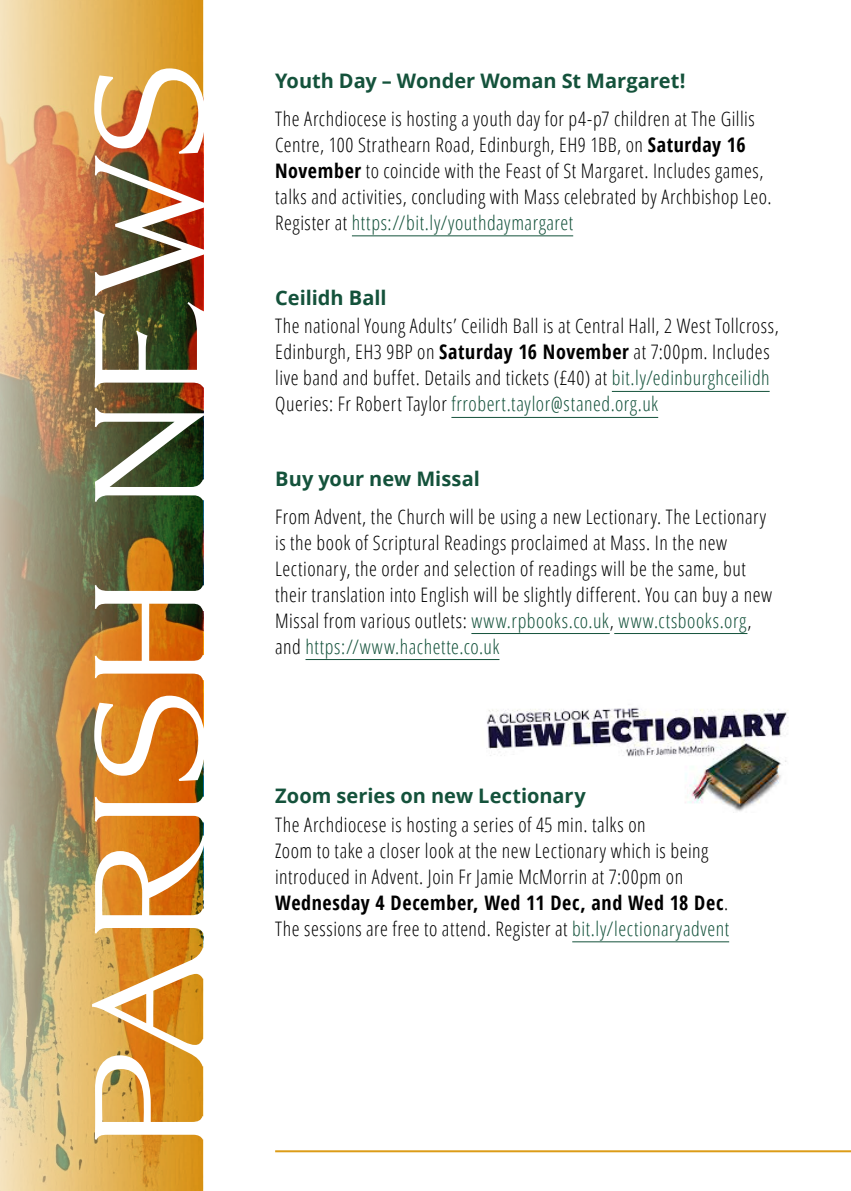
<style>
.page{position:relative;width:851px;height:1191px;background:#fff}
.page>*{position:absolute;margin:0;border:0;box-sizing:border-box;transform-origin:0 0}
.t1{font:300 156px "Grand Central";letter-spacing:-.01em;color:#fff}
.t2{font:300 condensed 20px/26px "Open Sans";letter-spacing:.025em;color:#000}
.t3{font:700 20px "Open Sans";color:#14523b}
.s1{font-weight:700}
.s2{color:#14523b}
</style>
<div class="page">
<img style="left:487px;top:707px;width:301px;height:106px">
<hr style="left:352px;top:235px;width:221px;height:1px;background:#14523b">
<hr style="left:611px;top:391px;width:158px;height:1px;background:#14523b">
<hr style="left:451px;top:417px;width:207px;height:1px;background:#14523b">
<hr style="left:471px;top:633px;width:138px;height:1px;background:#14523b">
<hr style="left:614px;top:633px;width:133px;height:1px;background:#14523b">
<hr style="left:305px;top:659px;width:194px;height:1px;background:#14523b">
<hr style="left:572px;top:941px;width:157px;height:1px;background:#14523b">
<img style="left:0;top:0;width:203px;height:1191px">
<hr style="left:275px;top:1150px;width:575px;height:2px;background:#dc9c18">
<h1 class="t1" style="left:54px;top:1151px;width:1092px;rotate:-90deg">PARISH NEWS</h1>
<p class="t3" style="left:275px;top:67px;width:411px">Youth Day – Wonder Woman St Margaret!</p>
<p class="t2" style="left:275px;top:105px;width:498px">The Archdiocese is hosting a youth day for p4-p7 children at The Gillis Centre, 100 Strathearn Road, Edinburgh, EH9 1BB, on <span class="s1">Saturday 16<br>November</span> to coincide with the Feast of St Margaret. Includes games, talks and activities, concluding with Mass celebrated by Archbishop Leo.<br>Register at <span class="s2">https://bit.ly/youthdaymargaret</span></p>
<p class="t3" style="left:275px;top:283px;width:113px">Ceilidh Ball</p>
<p class="t2" style="left:275px;top:312px;width:505px">The national Young Adults’ Ceilidh Ball is at Central Hall, 2 West Tollcross, Edinburgh, EH3 9BP on <span class="s1">Saturday 16 November</span> at 7:00pm. Includes live band and buffet. Details and tickets (£40) at <span class="s2">bit.ly/edinburghceilidh </span>Queries: Fr Robert Taylor <span class="s2">frrobert.taylor@staned.org.uk</span></p>
<p class="t3" style="left:275px;top:465px;width:206px">Buy your new Missal</p>
<p class="t2" style="left:275px;top:502px;width:498px">From Advent, the Church will be using a new Lectionary. The Lectionary is the book of Scriptural Readings proclaimed at Mass. In the new Lectionary, the order and selection of readings will be the same, but their translation into English will be slightly different. You can buy a new Missal from various outlets: <span class="s2">www.rpbooks.co.uk</span>, <span class="s2">www.ctsbooks.org</span>, and <span class="s2">https://www.hachette.co.uk</span></p>
<p class="t3" style="left:275px;top:781px;width:312px">Zoom series on new Lectionary</p>
<p class="t2" style="left:275px;top:811px;width:455px">The Archdiocese is hosting a series of 45 min. talks on<br>Zoom to take a closer look at the new Lectionary which is being introduced in Advent. Join Fr Jamie McMorrin at 7:00pm on <span class="s1">Wednesday 4 December, Wed 11 Dec, and Wed 18 Dec</span>.<br>The sessions are free to attend. Register at <span class="s2">bit.ly/lectionaryadvent</span></p>
</div>
